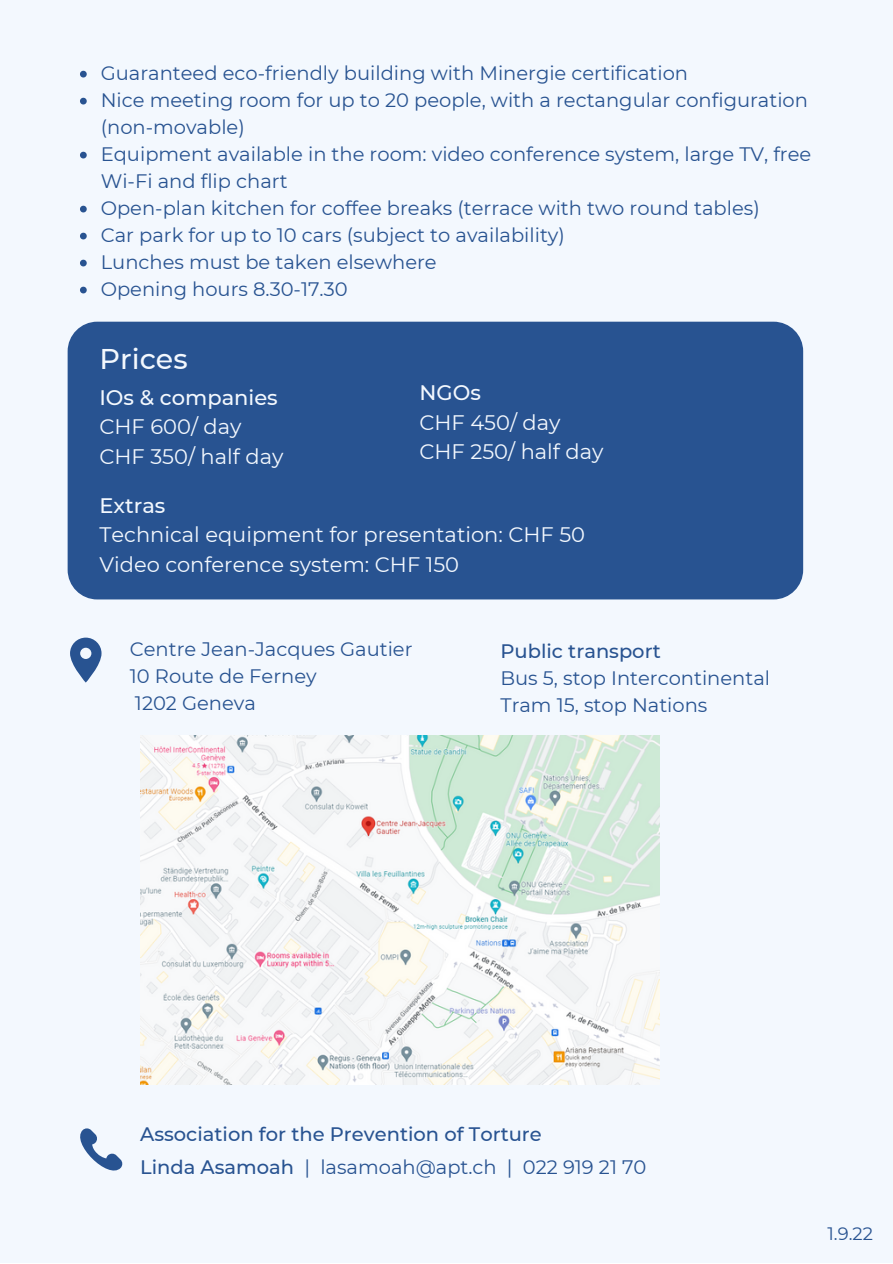
<style>
.page{position:relative;width:893px;height:1264px;background:#fff}
.page>*{position:absolute;margin:0;border:0;box-sizing:border-box;transform-origin:0 0}
.t1{font:500 28.5px "Montserrat";color:#f3f8fe}
.t2{font:21px/29.2px "Montserrat";color:#f3f8fe}
.t3{font:500 21px "Montserrat";color:#f3f8fe}
.t4{font:19.5px/27px "Montserrat";color:#285391}
.t5{font:500 19.5px "Montserrat";color:#285391}
.t6{font:18px "Montserrat";color:#285391}
.s1{font-weight:500}
</style>
<div class="page">
<div style="left:0;top:0;width:892px;height:1262px;background:#f3f8fe"></div>
<div style="left:68px;top:322px;width:735px;height:277px;background:#285391;border-radius:30px"></div>
<svg style="left:70px;top:637px;width:31px;height:45px"></svg>
<svg style="left:80px;top:1128px;width:43px;height:43px"></svg>
<img style="left:140px;top:735px;width:519px;height:349px">
<svg style="left:80px;top:71px;width:7px;height:6px"></svg>
<svg style="left:80px;top:98px;width:7px;height:6px"></svg>
<svg style="left:80px;top:152px;width:7px;height:6px"></svg>
<svg style="left:80px;top:206px;width:7px;height:6px"></svg>
<svg style="left:80px;top:233px;width:7px;height:6px"></svg>
<svg style="left:80px;top:260px;width:7px;height:6px"></svg>
<svg style="left:80px;top:287px;width:7px;height:6px"></svg>
<p class="t4" style="left:101px;top:59px;width:712px">Guaranteed eco-friendly building with Minergie certification<br>Nice meeting room for up to 20 people, with a rectangular configuration (non-movable)<br>Equipment available in the room: video conference system, large TV, free Wi-Fi and flip chart<br>Open-plan kitchen for coffee breaks (terrace with two round tables)<br>Car park for up to 10 cars (subject to availability)<br>Lunches must be taken elsewhere<br>Opening hours 8.30-17.30</p>
<h1 class="t1" style="left:99px;top:342px;width:90px">Prices</h1>
<p class="t3" style="left:99px;top:385px;width:180px">IOs &amp; companies</p>
<p class="t2" style="left:99px;top:412px;width:185px">CHF 600/ day<br>CHF 350/ half day</p>
<p class="t3" style="left:99px;top:493px;width:67px">Extras</p>
<p class="t2" style="left:99px;top:520px;width:487px">Technical equipment for presentation: CHF 50<br>Video conference system: CHF 150</p>
<p class="t3" style="left:419px;top:380px;width:63px">NGOs</p>
<p class="t2" style="left:419px;top:407px;width:185px">CHF 450/ day<br>CHF 250/ half day</p>
<p class="t4" style="left:130px;top:635px;width:284px">Centre Jean-Jacques Gautier<br>10 Route de Ferney<br>1202 Geneva</p>
<p class="t5" style="left:500px;top:639px;width:162px">Public transport</p>
<p class="t4" style="left:500px;top:664px;width:271px">Bus 5, stop Intercontinental<br>Tram 15, stop Nations</p>
<p class="t5" style="left:140px;top:1122px;width:403px">Association for the Prevention of Torture</p>
<p class="t4" style="left:140px;top:1153px;width:508px"><span class="s1">Linda Asamoah</span> | lasamoah@apt.ch | 022 919 21 70</p>
<p class="t6" style="left:827px;top:1222px;width:47px">1.9.22</p>
</div>
